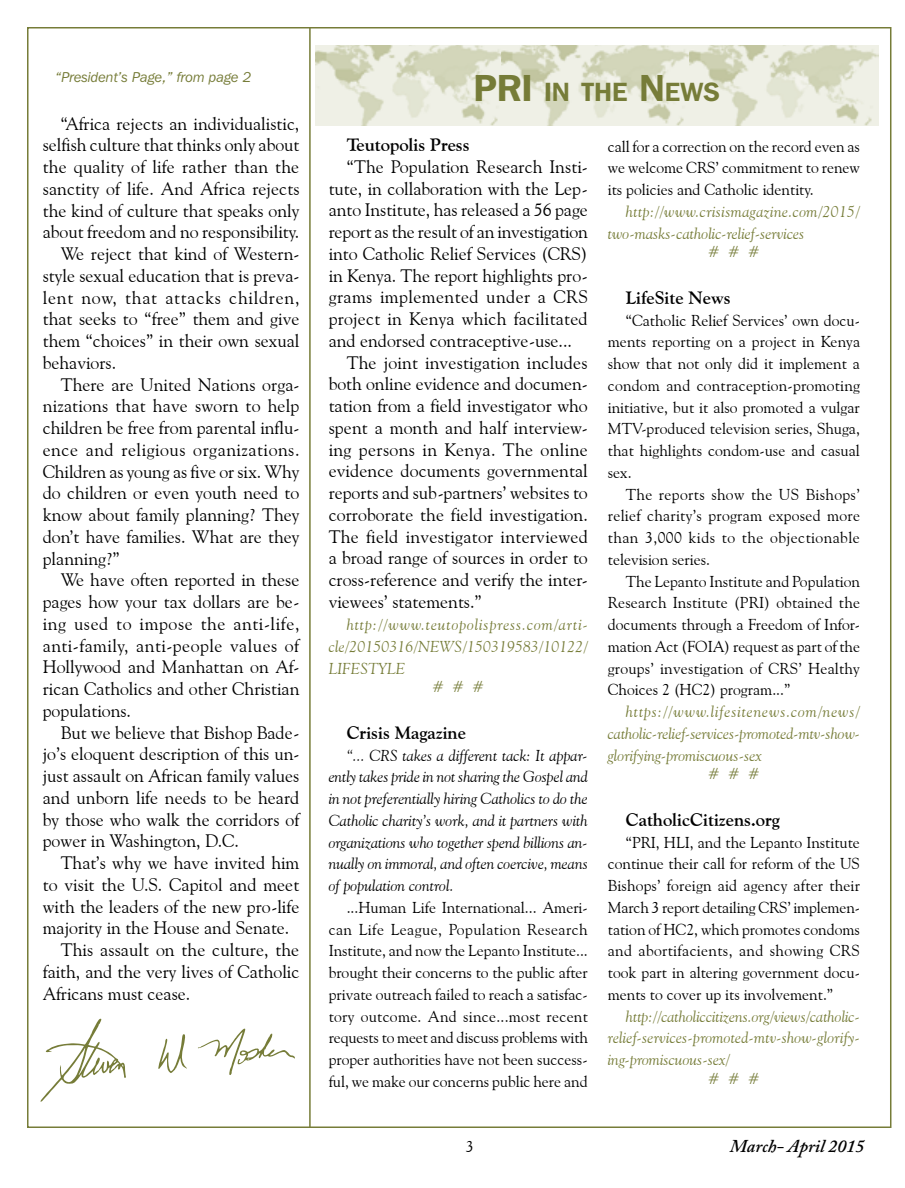
<style>
.page{position:relative;width:905px;height:1188px;background:#fff}
.page>*{position:absolute;margin:0;border:0;box-sizing:border-box;transform-origin:0 0}
.t1{font:600 26.25px "Franklin Gothic IT Cby BT";color:#767c38}
.t2{font:18px "Goudy Old Style BT";color:#000}
.t3{font:700 18px "Goudy Old Style BT";color:#000}
.t4{font:18px "Goudy Old Style BT";letter-spacing:.025em;color:#000}
.t5{font:18px "Goudy Old Style BT";letter-spacing:.03em;color:#000}
.t6{font:18px "Goudy Old Style BT";letter-spacing:.04em;color:#000}
.t7{font:18px "Goudy Old Style BT";letter-spacing:.035em;color:#000}
.t8{font:18px "Goudy Old Style BT";letter-spacing:.02em;color:#000}
.t9{font:italic 600 18px "Adobe Caslon Pro";color:#000}
.t10{font:15.75px/21.8px "Goudy Old Style BT";color:#000;text-align:justify}
.t11{font:italic 15.75px/21.8px "Goudy Old Style BT";color:#767c38;text-align:justify}
.t12{font:italic 15.75px/21.8px "Goudy Old Style BT";color:#000;text-align:justify}
.t13{font:15.75px "Goudy Old Style BT";color:#767c38}
.t14{font:italic 14.25px "Franklin Gothic IT Cby BT";color:#767c38}
.s1{font-size:37.5px}
</style>
<div class="page">
<svg style="left:40px;top:1018px;width:255px;height:84px"></svg>
<img style="left:315px;top:45px;width:186px;height:81px">
<img style="left:501px;top:45px;width:377px;height:81px">
<hr style="left:309px;top:27px;width:1px;height:1101px;background:#767c38">
<p class="t14" style="left:56px;top:68px;width:197px">“President’s Page,” from page 2</p>
<p class="t2" style="left:61px;top:112px;width:240px">“Africa rejects an individualistic,</p>
<p class="t2" style="left:43px;top:134px;width:258px">selfish culture that thinks only about</p>
<p class="t2" style="left:43px;top:156px;width:258px">the quality of life rather than the</p>
<p class="t2" style="left:43px;top:178px;width:258px">sanctity of life. And Africa rejects</p>
<p class="t2" style="left:43px;top:199px;width:258px">the kind of culture that speaks only</p>
<p class="t2" style="left:43px;top:221px;width:258px">about freedom and no responsibility.</p>
<p class="t2" style="left:61px;top:243px;width:240px">We reject that kind of Western-</p>
<p class="t2" style="left:43px;top:265px;width:258px">style sexual education that is preva-</p>
<p class="t6" style="left:43px;top:286px;width:258px">lent now, that attacks children,</p>
<p class="t2" style="left:43px;top:308px;width:258px">that seeks to “free” them and give</p>
<p class="t2" style="left:43px;top:330px;width:258px">them “choices” in their own sexual</p>
<p class="t2" style="left:43px;top:352px;width:75px">behaviors.</p>
<p class="t2" style="left:61px;top:373px;width:240px">There are United Nations orga-</p>
<p class="t2" style="left:43px;top:395px;width:258px">nizations that have sworn to help</p>
<p class="t2" style="left:43px;top:417px;width:258px">children be free from parental influ-</p>
<p class="t5" style="left:43px;top:439px;width:258px">ence and religious organizations.</p>
<p class="t2" style="left:43px;top:460px;width:258px">Children as young as five or six. Why</p>
<p class="t2" style="left:43px;top:482px;width:258px">do children or even youth need to</p>
<p class="t2" style="left:43px;top:504px;width:258px">know about family planning? They</p>
<p class="t2" style="left:43px;top:526px;width:258px">don’t have families. What are they</p>
<p class="t2" style="left:43px;top:547px;width:78px">planning?”</p>
<p class="t2" style="left:61px;top:569px;width:240px">We have often reported in these</p>
<p class="t2" style="left:43px;top:591px;width:258px">pages how your tax dollars are be-</p>
<p class="t7" style="left:43px;top:613px;width:258px">ing used to impose the anti-life,</p>
<p class="t4" style="left:43px;top:634px;width:258px">anti-family, anti-people values of</p>
<p class="t2" style="left:43px;top:656px;width:258px">Hollywood and Manhattan on Af-</p>
<p class="t2" style="left:43px;top:678px;width:258px">rican Catholics and other Christian</p>
<p class="t2" style="left:43px;top:700px;width:90px">populations.</p>
<p class="t2" style="left:61px;top:721px;width:240px">But we believe that Bishop Bade-</p>
<p class="t2" style="left:43px;top:743px;width:258px">jo’s eloquent description of this un-</p>
<p class="t2" style="left:43px;top:765px;width:258px">just assault on African family values</p>
<p class="t2" style="left:43px;top:786px;width:258px">and unborn life needs to be heard</p>
<p class="t2" style="left:43px;top:808px;width:258px">by those who walk the corridors of</p>
<p class="t2" style="left:43px;top:830px;width:198px">power in Washington, D.C.</p>
<p class="t2" style="left:61px;top:852px;width:240px">That’s why we have invited him</p>
<p class="t2" style="left:43px;top:873px;width:258px">to visit the U.S. Capitol and meet</p>
<p class="t2" style="left:43px;top:895px;width:258px">with the leaders of the new pro-life</p>
<p class="t2" style="left:43px;top:917px;width:248px">majority in the House and Senate.</p>
<p class="t2" style="left:61px;top:939px;width:240px">This assault on the culture, the</p>
<p class="t2" style="left:43px;top:960px;width:258px">faith, and the very lives of Catholic</p>
<p class="t2" style="left:43px;top:982px;width:149px">Africans must cease.</p>
<h1 class="t1" style="left:473px;top:75px;width:248px"><span class="s1">PRI</span> IN THE <span class="s1">N</span> EWS</h1>
<p class="t3" style="left:346px;top:134px;width:124px">Teutopolis Press</p>
<p class="t2" style="left:346px;top:156px;width:243px">“The Population Research Insti-</p>
<p class="t2" style="left:328px;top:177px;width:261px">tute, in collaboration with the Lep-</p>
<p class="t2" style="left:328px;top:199px;width:261px">anto Institute, has released a 56 page</p>
<p class="t2" style="left:328px;top:221px;width:261px">report as the result of an investigation</p>
<p class="t2" style="left:328px;top:243px;width:261px">into Catholic Relief Services (CRS)</p>
<p class="t2" style="left:328px;top:264px;width:261px">in Kenya. The report highlights pro-</p>
<p class="t4" style="left:328px;top:286px;width:261px">grams implemented under a CRS</p>
<p class="t2" style="left:328px;top:308px;width:260px">project in Kenya which facilitated</p>
<p class="t2" style="left:328px;top:330px;width:245px">and endorsed contraceptive-use...</p>
<p class="t2" style="left:346px;top:351px;width:242px">The joint investigation includes</p>
<p class="t2" style="left:328px;top:373px;width:261px">both online evidence and documen-</p>
<p class="t2" style="left:328px;top:395px;width:261px">tation from a field investigator who</p>
<p class="t2" style="left:328px;top:417px;width:261px">spent a month and half interview-</p>
<p class="t8" style="left:328px;top:438px;width:261px">ing persons in Kenya. The online</p>
<p class="t2" style="left:328px;top:460px;width:261px">evidence documents governmental</p>
<p class="t2" style="left:328px;top:482px;width:261px">reports and sub-partners’ websites to</p>
<p class="t2" style="left:328px;top:504px;width:261px">corroborate the field investigation.</p>
<p class="t2" style="left:328px;top:525px;width:261px">The field investigator interviewed</p>
<p class="t2" style="left:328px;top:547px;width:260px">a broad range of sources in order to</p>
<p class="t2" style="left:328px;top:569px;width:261px">cross-reference and verify the inter-</p>
<p class="t2" style="left:328px;top:591px;width:154px">viewees’ statements.”</p>
<p class="t11" style="left:328px;top:613px;width:261px;text-indent:18px">http://www.teutopolispress.com/arti&shy;cle/20150316/NEWS/150319583/10122/ LIFESTYLE</p>
<p class="t13" style="left:432px;top:677px;width:53px"># # #</p>
<p class="t3" style="left:346px;top:721px;width:121px">Crisis Magazine</p>
<p class="t12" style="left:328px;top:744px;width:261px;text-indent:18px">“... CRS takes a different tack: It appar&shy;ently takes pride in not sharing the Gospel and in not preferentially hiring Catholics to do the Catholic charity’s work, and it partners with organizations who together spend billions an&shy;nually on immoral, and often coercive, means of population control.</p>
<p class="t10" style="left:328px;top:896px;width:261px;text-indent:18px">...Human Life International... Ameri&shy;can Life League, Population Research Institute, and now the Lepanto Institute... brought their concerns to the public after private outreach failed to reach a satisfac&shy;tory outcome. And since...most recent requests to meet and discuss problems with proper authorities have not been success&shy;ful, we make our concerns public here and</p>
<p class="t10" style="left:607px;top:135px;width:254px">call for a correction on the record even as we welcome CRS’ commitment to renew its policies and Catholic identity.</p>
<p class="t11" style="left:607px;top:200px;width:253px;text-indent:18px">http://www.crisismagazine.com/2015/ two-masks-catholic-relief-services</p>
<p class="t13" style="left:708px;top:242px;width:53px"># # #</p>
<p class="t3" style="left:626px;top:286px;width:106px">LifeSite News</p>
<p class="t10" style="left:607px;top:309px;width:254px;text-indent:18px">“Catholic Relief Services’ own docu&shy;ments reporting on a project in Kenya show that not only did it implement a condom and contraception-promoting initiative, but it also promoted a vulgar MTV-produced television series, Shuga, that highlights condom-use and casual sex.</p>
<p class="t10" style="left:607px;top:483px;width:254px;text-indent:18px">The reports show the US Bishops’ relief charity’s program exposed more than 3,000 kids to the objectionable television series.</p>
<p class="t10" style="left:607px;top:570px;width:254px;text-indent:18px">The Lepanto Institute and Population Research Institute (PRI) obtained the documents through a Freedom of Infor&shy;mation Act (FOIA) request as part of the groups’ investigation of CRS’ Healthy Choices 2 (HC2) program...”</p>
<p class="t11" style="left:607px;top:700px;width:254px;text-indent:18px">https://www.lifesitenews.com/news/ catholic-relief-services-promoted-mtv-show&shy;glorifying-promiscuous-sex</p>
<p class="t13" style="left:708px;top:764px;width:53px"># # #</p>
<p class="t3" style="left:626px;top:808px;width:156px">CatholicCitizens.org</p>
<p class="t10" style="left:607px;top:831px;width:254px;text-indent:18px">“PRI, HLI, and the Lepanto Institute continue their call for reform of the US Bishops’ foreign aid agency after their March 3 report detailing CRS’ implemen&shy;tation of HC2, which promotes condoms and abortifacients, and showing CRS took part in altering government docu&shy;ments to cover up its involvement.”</p>
<p class="t11" style="left:607px;top:1005px;width:254px;text-indent:18px">http://catholiccitizens.org/views/catholic&shy;relief-services-promoted-mtv-show-glorify&shy;ing-promiscuous-sex/</p>
<p class="t13" style="left:708px;top:1069px;width:53px"># # #</p>
<p class="t10" style="left:466px;top:1135px;width:9px">3</p>
<p class="t9" style="left:729px;top:1135px;width:136px">March- April 2015</p>
</div>
